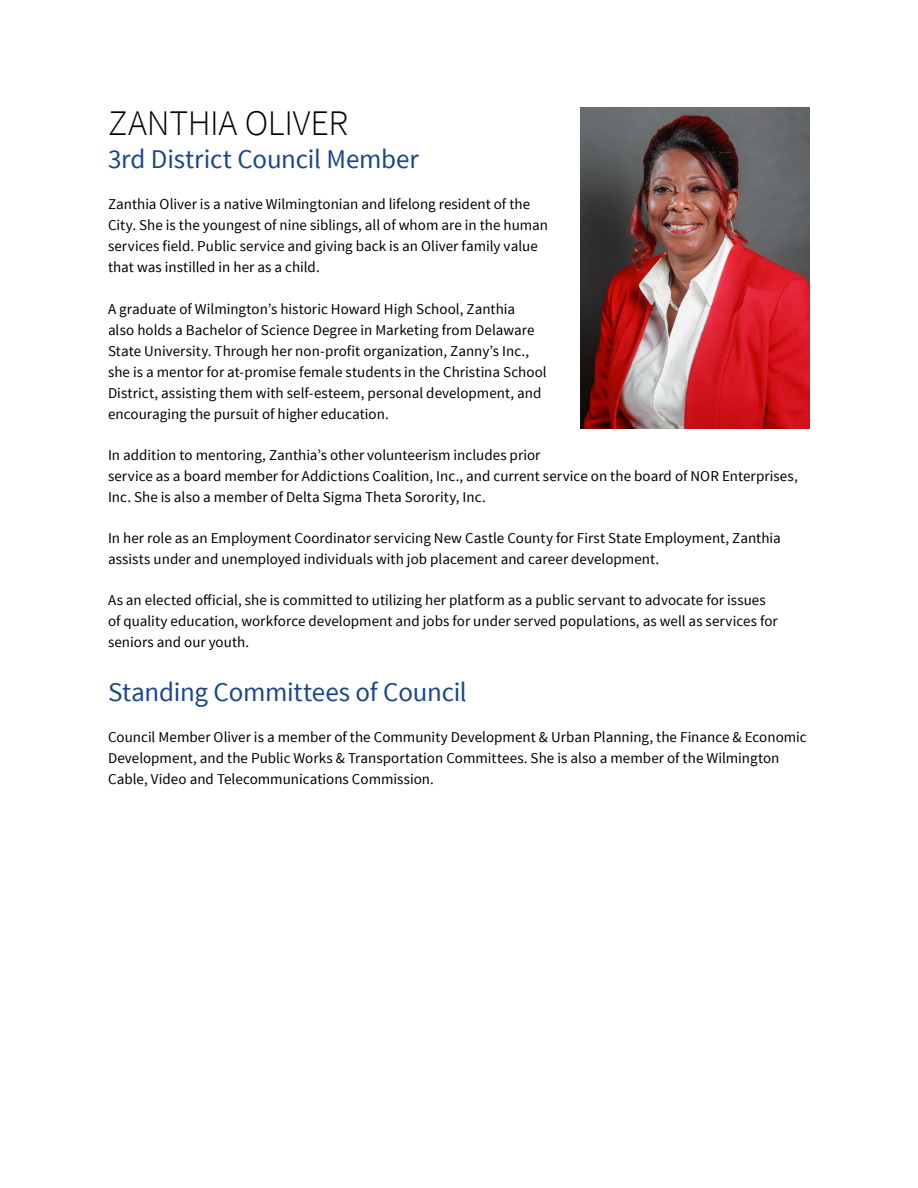
<style>
.page{position:relative;width:918px;height:1188px;background:#fff}
.page>*{position:absolute;margin:0;border:0;box-sizing:border-box;transform-origin:0 0}
.t1{font:300 36px "Source Sans Pro";letter-spacing:-.01em;color:#000}
.t2{font:27px "Source Sans Pro";letter-spacing:-.01em;color:#1b4689}
.t3{font:15px/21px "Source Sans Pro";color:#000}
</style>
<div class="page">
<img style="left:580px;top:108px;width:230px;height:320px">
<h1 class="t1" style="left:108px;top:101px;width:242px">ZANTHIA OLIVER</h1>
<h2 class="t2" style="left:108px;top:142px;width:312px">3rd District Council Member</h2>
<p class="t3" style="left:108px;top:194px;width:442px">Zanthia Oliver is a native Wilmingtonian and lifelong resident of the City. She is the youngest of nine siblings, all of whom are in the human services field. Public service and giving back is an Oliver family value that was instilled in her as a child.</p>
<p class="t3" style="left:108px;top:298px;width:440px">A graduate of Wilmington’s historic Howard High School, Zanthia<br>also holds a Bachelor of Science Degree in Marketing from Delaware State University. Through her non-profit organization, Zanny’s Inc., she is a mentor for at-promise female students in the Christina School District, assisting them with self-esteem, personal development, and encouraging the pursuit of higher education.</p>
<p class="t3" style="left:108px;top:445px;width:691px">In addition to mentoring, Zanthia’s other volunteerism includes prior<br>service as a board member for Addictions Coalition, Inc., and current service on the board of NOR Enterprises,<br>Inc. She is also a member of Delta Sigma Theta Sorority, Inc.</p>
<p class="t3" style="left:108px;top:528px;width:674px">In her role as an Employment Coordinator servicing New Castle County for First State Employment, Zanthia assists under and unemployed individuals with job placement and career development.</p>
<p class="t3" style="left:108px;top:590px;width:671px">As an elected official, she is committed to utilizing her platform as a public servant to advocate for issues of quality education, workforce development and jobs for under served populations, as well as services for seniors and our youth.</p>
<h2 class="t2" style="left:108px;top:675px;width:360px">Standing Committees of Council</h2>
<p class="t3" style="left:108px;top:727px;width:700px">Council Member Oliver is a member of the Community Development &amp; Urban Planning, the Finance &amp; Economic<br>Development, and the Public Works &amp; Transportation Committees. She is also a member of the Wilmington<br>Cable, Video and Telecommunications Commission.</p>
</div>
